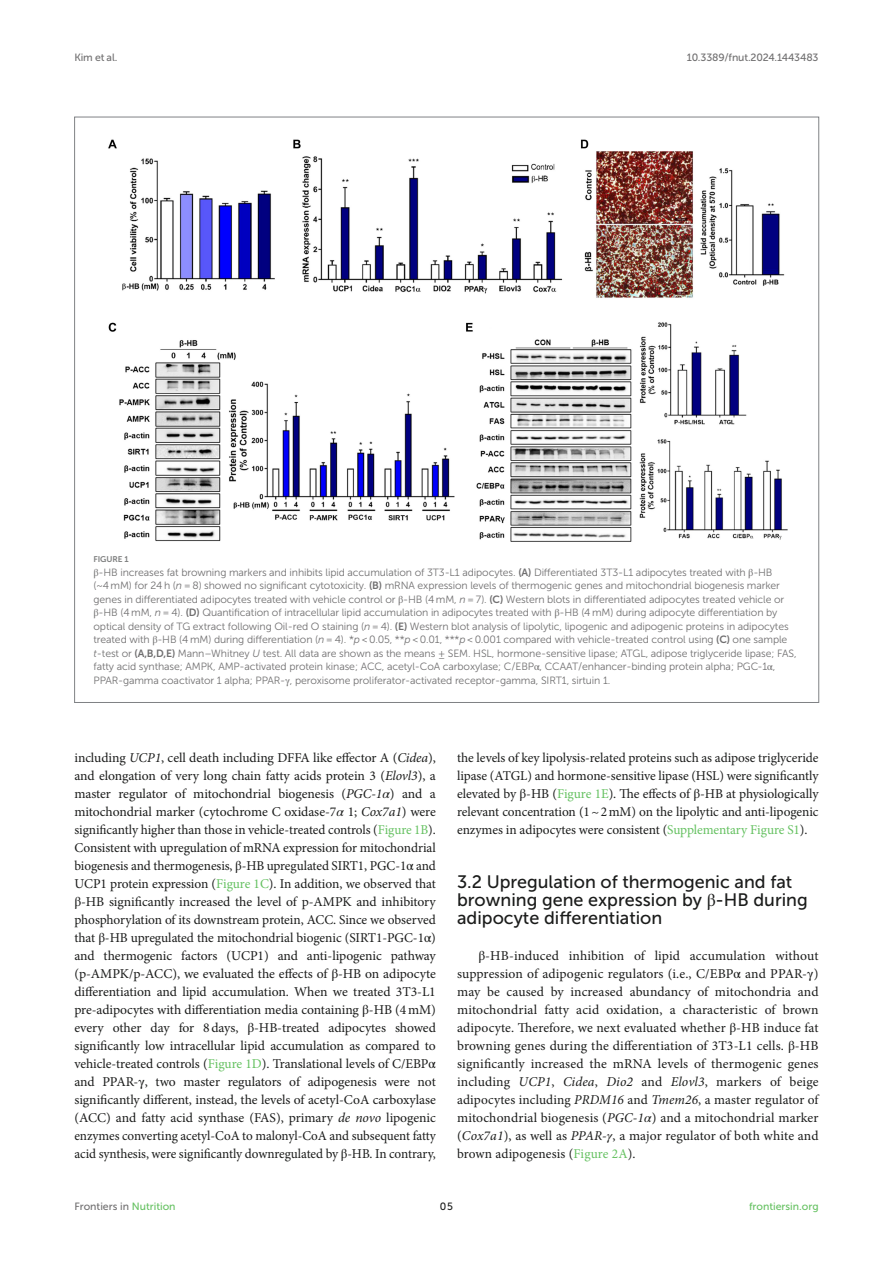
<style>
.page{position:relative;width:893px;height:1263px;background:#fff}
.page>*{position:absolute;margin:0;border:0;box-sizing:border-box;transform-origin:0 0}
.HEAD_2{font:18px/18px "Museo Sans 500";color:#1b1c1b}
.TEXT_FLUSH{font:13.5px/18px "Minion Pro";letter-spacing:-.005em;color:#1b1c1b;text-align:justify}
.FIG_LEG{font:10.5px/13.5px "Museo Sans 300";letter-spacing:-.01em;color:#706f70}
.t1{font:10.5px "Museo Sans 500";letter-spacing:-.015em;color:#706f70}
.t2{font:10.5px "Museo Sans 500";color:#65c161}
.t3{font:10.5px "Museo Sans 500";color:#1b1c1b}
.FIG_HD{font:8.25px "Museo Sans 700";letter-spacing:-.01em;color:#7e7f7f}
.s1{font-family:"STIX General"}
.s2{font-family:"Museo Sans 700"}
.s3{font-style:italic}
.s4{font-family:"STIX General";font-style:italic}
.s5{color:#65c161}
</style>
<div class="page">
<img style="left:108px;top:139px;width:680px;height:403px">
<p class="t1" style="left:74px;top:51px;width:44px">Kim et al.</p>
<p class="t1" style="left:687px;top:51px;width:133px">10.3389/fnut.2024.1443483</p>
<p class="FIG_HD" style="left:94px;top:555px;width:37px">FIGURE 1</p>
<p class="FIG_LEG" style="left:94px;top:565px;width:704px"><span class="s1">β</span>-HB increases fat browning markers and inhibits lipid accumulation of 3T3-L1 adipocytes. <span class="s2">(A)</span> Differentiated 3T3-L1 adipocytes treated with <span class="s1">β</span>-HB<br>(~4 mM) for 24 h (<span class="s3">n</span> = 8) showed no significant cytotoxicity. <span class="s2">(B)</span> mRNA expression levels of thermogenic genes and mitochondrial biogenesis marker genes in differentiated adipocytes treated with vehicle control or <span class="s1">β</span>-HB (4 mM, <span class="s3">n</span> = 7). <span class="s2">(C)</span> Western blots in differentiated adipocytes treated vehicle or <span class="s1">β</span>-HB (4 mM, <span class="s3">n</span> = 4). <span class="s2">(D)</span> Quantification of intracellular lipid accumulation in adipocytes treated with <span class="s1">β</span>-HB (4 mM) during adipocyte differentiation by optical density of TG extract following Oil-red O staining (<span class="s3">n</span> = 4). <span class="s2">(E)</span> Western blot analysis of lipolytic, lipogenic and adipogenic proteins in adipocytes treated with <span class="s1">β</span>-HB (4 mM) during differentiation (<span class="s3">n</span> = 4). *<span class="s3">p</span> &lt; 0.05, **<span class="s3">p</span> &lt; 0.01, ***<span class="s3">p</span> &lt; 0.001 compared with vehicle-treated control using <span class="s2">(C)</span> one sample <span class="s3">t</span>-test or <span class="s2">(A,B,D,E)</span> Mann–Whitney <span class="s3">U</span> test. All data are shown as the means ± SEM. HSL, hormone-sensitive lipase; ATGL, adipose triglyceride lipase; FAS, fatty acid synthase; AMPK, AMP-activated protein kinase; ACC, acetyl-CoA carboxylase; C/EBP<span class="s1">α</span>, CCAAT/enhancer-binding protein alpha; PGC-1<span class="s1">α</span>, PPAR-gamma coactivator 1 alpha; PPAR-<span class="s1">γ</span>, peroxisome proliferator-activated receptor-gamma, SIRT1, sirtuin 1.</p>
<p class="TEXT_FLUSH" style="left:74px;top:749px;width:363px">including <span class="s3">UCP1</span>, cell death including DFFA like effector A (<span class="s3">Cidea</span>), and elongation of very long chain fatty acids protein 3 (<span class="s3">Elovl3</span>), a master regulator of mitochondrial biogenesis (<span class="s3">PGC-1</span><span class="s4">α</span>) and a mitochondrial marker (cytochrome C oxidase-7<span class="s4">α</span> 1; <span class="s3">Cox7a1</span>) were significantly higher than those in vehicle-treated controls (<span class="s5">Figure 1B</span>).<br>Consistent with upregulation of mRNA expression for mitochondrial biogenesis and thermogenesis, <span class="s1">β</span>-HB upregulated SIRT1, PGC-1<span class="s1">α</span> and UCP1 protein expression (<span class="s5">Figure 1C</span>). In addition, we observed that <span class="s1">β</span>-HB significantly increased the level of p-AMPK and inhibitory phosphorylation of its downstream protein, ACC. Since we observed that <span class="s1">β</span>-HB upregulated the mitochondrial biogenic (SIRT1-PGC-1<span class="s1">α</span>) and thermogenic factors (UCP1) and anti-lipogenic pathway (p-AMPK/p-ACC), we evaluated the effects of <span class="s1">β</span>-HB on adipocyte differentiation and lipid accumulation. When we treated 3T3-L1 pre-adipocytes with differentiation media containing <span class="s1">β</span>-HB (4mM) every other day for 8days, <span class="s1">β</span>-HB-treated adipocytes showed significantly low intracellular lipid accumulation as compared to vehicle-treated controls (<span class="s5">Figure 1D</span>). Translational levels of C/EBP<span class="s1">α </span>and PPAR-<span class="s1">γ</span>, two master regulators of adipogenesis were not significantly different, instead, the levels of acetyl-CoA carboxylase (ACC) and fatty acid synthase (FAS), primary <span class="s3">de novo</span> lipogenic enzymes converting acetyl-CoA to malonyl-CoA and subsequent fatty acid synthesis, were significantly downregulated by <span class="s1">β</span>-HB. In contrary,</p>
<p class="TEXT_FLUSH" style="left:457px;top:749px;width:363px">the levels of key lipolysis-related proteins such as adipose triglyceride lipase (ATGL) and hormone-sensitive lipase (HSL) were significantly elevated by <span class="s1">β</span>-HB (<span class="s5">Figure 1E</span>). The effects of <span class="s1">β</span>-HB at physiologically relevant concentration (1~2mM) on the lipolytic and anti-lipogenic enzymes in adipocytes were consistent (<span class="s5">Supplementary Figure S1</span>).</p>
<p class="HEAD_2" style="left:457px;top:873px;width:352px">3.2 Upregulation of thermogenic and fat browning gene expression by <span class="s1">β</span>-HB during adipocyte differentiation</p>
<p class="TEXT_FLUSH" style="left:457px;top:947px;width:363px;text-indent:21px"><span class="s1">β</span>-HB-induced inhibition of lipid accumulation without suppression of adipogenic regulators (i.e., C/EBP<span class="s1">α</span> and PPAR-<span class="s1">γ</span>) may be caused by increased abundancy of mitochondria and mitochondrial fatty acid oxidation, a characteristic of brown adipocyte. Therefore, we next evaluated whether <span class="s1">β</span>-HB induce fat browning genes during the differentiation of 3T3-L1 cells. <span class="s1">β</span>-HB significantly increased the mRNA levels of thermogenic genes including <span class="s3">UCP1</span>, <span class="s3">Cidea</span>, <span class="s3">Dio2</span> and <span class="s3">Elovl3</span>, markers of beige adipocytes including <span class="s3">PRDM16</span> and <span class="s3">Tmem26</span>, a master regulator of mitochondrial biogenesis (<span class="s3">PGC-1</span><span class="s4">α</span>) and a mitochondrial marker (<span class="s3">Cox7a1</span>), as well as <span class="s3">PPAR-</span><span class="s4">γ</span>, a major regulator of both white and brown adipogenesis (<span class="s5">Figure 2A</span>).</p>
<p class="t1" style="left:74px;top:1200px;width:103px">Frontiers in <span class="s5">Nutrition</span></p>
<p class="t3" style="left:440px;top:1200px;width:14px">05</p>
<p class="t2" style="left:749px;top:1200px;width:71px">frontiersin.org</p>
</div>
